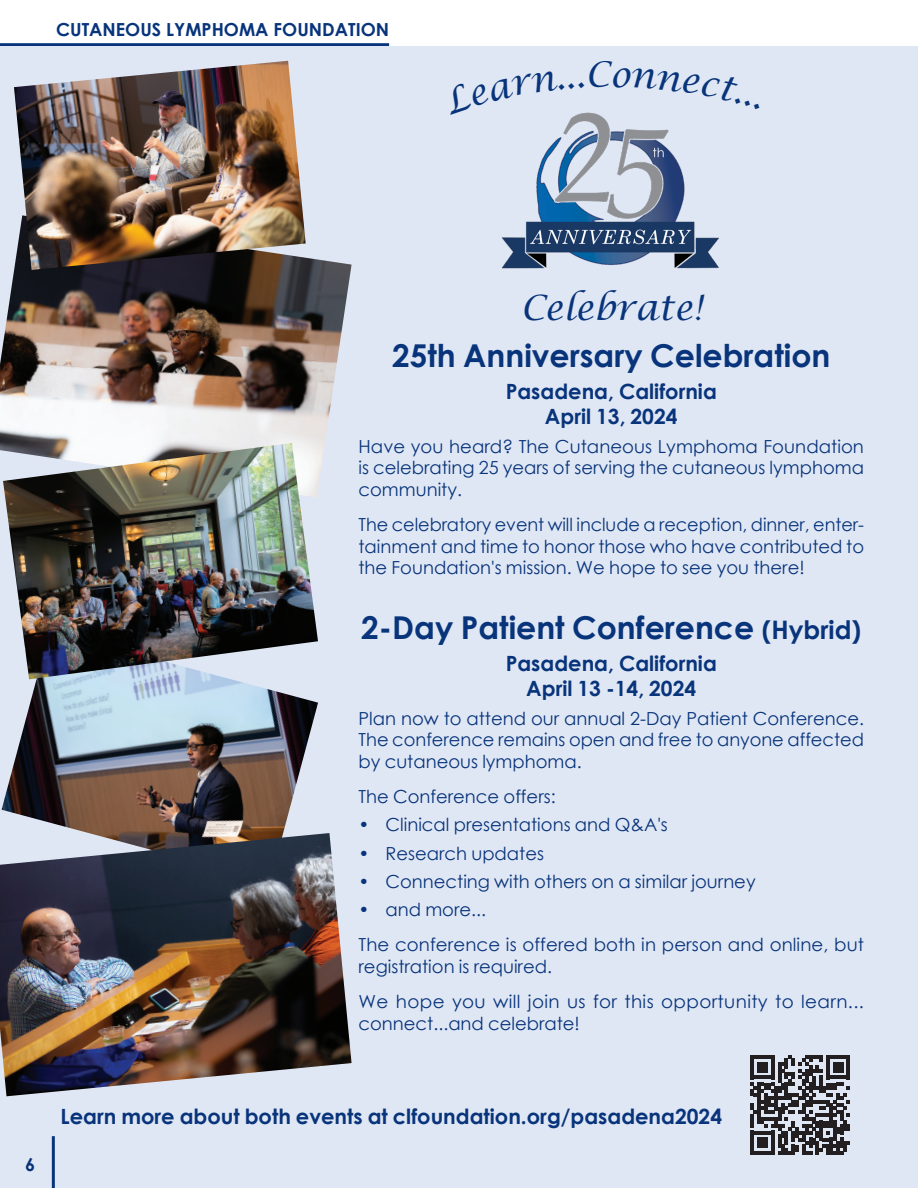
<style>
.page{position:relative;width:918px;height:1188px;background:#fff}
.page>*{position:absolute;margin:0;border:0;box-sizing:border-box;transform-origin:0 0}
.t1{font:italic 34.8px "Lucida Calligraphy";color:#08347b}
.t2{font:700 31.5px "Century Gothic";color:#08347b}
.t3{font:700 21px/25.2px "Century Gothic";color:#08347b;text-align:center}
.t4{font:18px/21.6px "Century Gothic";color:#08347b;text-align:justify}
.t5{font:18px/35.1px "Century Gothic";letter-spacing:.02em;color:#08347b}
.t6{font:700 18px "Century Gothic";color:#08347b}
.s1{font-size:25.5px}
</style>
<div class="page">
<hr style="left:0;top:43px;width:389px;height:3px;background:#08347b">
<div style="left:0;top:46px;width:918px;height:1142px;background:#e0e7f4"></div>
<img style="left:501px;top:116px;width:218px;height:153px">
<img style="left:0;top:257px;width:352px;height:229px">
<img style="left:14px;top:61px;width:292px;height:209px">
<img style="left:2px;top:679px;width:316px;height:154px">
<img style="left:3px;top:443px;width:315px;height:236px">
<img style="left:0;top:833px;width:352px;height:263px">
<svg style="left:750px;top:1055px;width:100px;height:100px"></svg>
<hr style="left:52px;top:1136px;width:3px;height:52px;background:#08347b">
<p class="t6" style="left:56px;top:16px;width:335px">CUTANEOUS LYMPHOMA FOUNDATION</p>
<h1 class="t1" style="left:521px;top:286px;width:183px">Celebrate!</h1>
<h2 class="t2" style="left:392px;top:332px;width:440px">25th Anniversary Celebration</h2>
<p class="t3" style="left:506px;top:378px;width:213px">Pasadena, California<br>April 13, 2024</p>
<p class="t4" style="left:359px;top:435px;width:507px">Have you heard? The Cutaneous Lymphoma Foundation is celebrating 25 years of serving the cutaneous lymphoma community.</p>
<p class="t4" style="left:359px;top:513px;width:507px">The celebratory event will include a reception, dinner, enter&shy;tainment and time to honor those who have contributed to the Foundation's mission. We hope to see you there!</p>
<h2 class="t2" style="left:361px;top:604px;width:501px">2-Day Patient Conference <span class="s1">(Hybrid)</span></h2>
<p class="t3" style="left:506px;top:650px;width:213px">Pasadena, California<br>April 13 -14, 2024</p>
<p class="t4" style="left:359px;top:707px;width:507px">Plan now to attend our annual 2-Day Patient Conference.<br>The conference remains open and free to anyone affected by cutaneous lymphoma.</p>
<p class="t4" style="left:359px;top:785px;width:199px">The Conference offers:</p>
<p class="t4" style="left:359px;top:814px;width:311px">• Clinical presentations and Q&amp;A's</p>
<p class="t4" style="left:359px;top:842px;width:187px">• Research updates</p>
<p class="t4" style="left:359px;top:870px;width:399px">• Connecting with others on a similar journey</p>
<p class="t4" style="left:359px;top:892px;width:507px;line-height:35.1px">• and more...<br>The conference is offered both in person and online, but</p>
<p class="t5" style="left:359px;top:949px;width:507px">registration is required.<br>We hope you will join us for this opportunity to learn...</p>
<p class="t4" style="left:359px;top:1012px;width:223px">connect...and celebrate!</p>
<p class="t6" style="left:25px;top:1151px;width:12px">6</p>
<p class="t3" style="left:60px;top:1103px;width:663px">Learn more about both events at clfoundation.org/pasadena2024</p>
</div>
